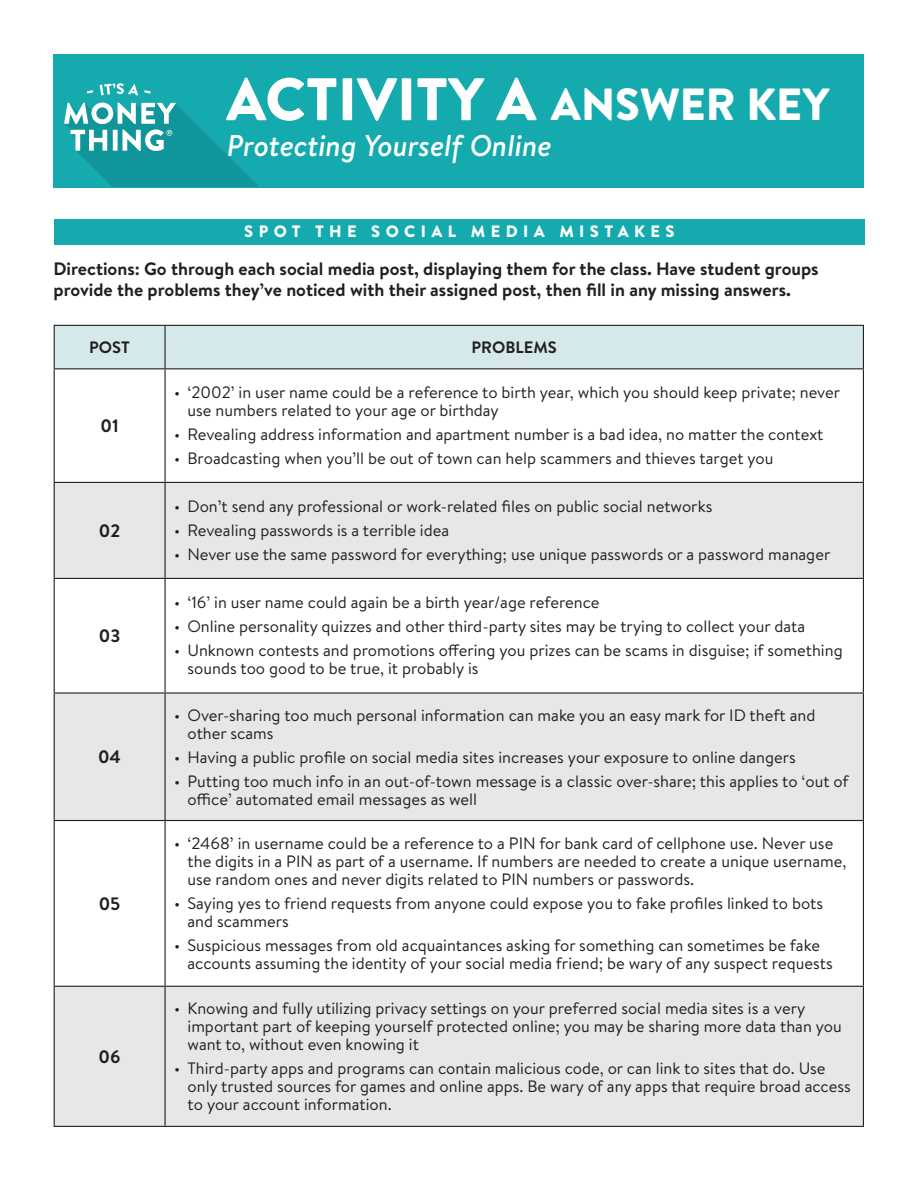
<style>
.page{position:relative;width:918px;height:1188px;background:#fff}
.page>*{position:absolute;margin:0;border:0;box-sizing:border-box;transform-origin:0 0}
.t1{font:900 60px "Brandon Text";color:#fff}
.t2{font:italic 500 30px "Brandon Text";color:#fff}
.Directions{font:700 18px/21px "Brandon Text";color:#231f20}
.Body_Copy{font:700 18px "Brandon Text";color:#231f20}
.t3{font:16.5px/18px "Brandon Text";color:#231f20}
.Subhead_-_White{font:900 16.5px "Brandon Text";letter-spacing:.325em;color:#fff}
.Body_Copy-2{font:700 16.5px "Brandon Text";color:#231f20}
.s1{font-size:45px}
</style>
<div class="page">
<div style="left:55px;top:326px;width:808px;height:42px;background:#d5e9eb"></div>
<svg style="left:55px;top:483px;width:808px;height:643px;fill:#e6e7e9"></svg>
<hr style="left:54px;top:325px;width:111px;height:1px;background:#231f20">
<hr style="left:54px;top:326px;width:1px;height:42px;background:#231f20">
<hr style="left:165px;top:325px;width:699px;height:1px;background:#231f20">
<hr style="left:164px;top:326px;width:2px;height:42px;background:#231f20">
<hr style="left:863px;top:326px;width:1px;height:42px;background:#231f20">
<hr style="left:54px;top:368px;width:111px;height:1px;background:#231f20">
<hr style="left:54px;top:369px;width:1px;height:113px;background:#231f20">
<hr style="left:165px;top:368px;width:699px;height:1px;background:#231f20">
<hr style="left:164px;top:369px;width:2px;height:113px;background:#231f20">
<hr style="left:863px;top:369px;width:1px;height:113px;background:#231f20">
<hr style="left:54px;top:482px;width:111px;height:1px;background:#231f20">
<hr style="left:54px;top:483px;width:1px;height:95px;background:#231f20">
<hr style="left:165px;top:482px;width:699px;height:1px;background:#231f20">
<hr style="left:164px;top:483px;width:2px;height:95px;background:#231f20">
<hr style="left:863px;top:483px;width:1px;height:95px;background:#231f20">
<hr style="left:54px;top:578px;width:111px;height:1px;background:#231f20">
<hr style="left:54px;top:579px;width:1px;height:113px;background:#231f20">
<hr style="left:165px;top:578px;width:699px;height:1px;background:#231f20">
<hr style="left:164px;top:579px;width:2px;height:113px;background:#231f20">
<hr style="left:863px;top:579px;width:1px;height:113px;background:#231f20">
<hr style="left:54px;top:692px;width:111px;height:2px;background:#231f20">
<hr style="left:54px;top:694px;width:1px;height:126px;background:#231f20">
<hr style="left:165px;top:692px;width:699px;height:2px;background:#231f20">
<hr style="left:164px;top:694px;width:2px;height:126px;background:#231f20">
<hr style="left:863px;top:694px;width:1px;height:126px;background:#231f20">
<hr style="left:54px;top:820px;width:111px;height:1px;background:#231f20">
<hr style="left:54px;top:821px;width:1px;height:165px;background:#231f20">
<hr style="left:165px;top:820px;width:699px;height:1px;background:#231f20">
<hr style="left:164px;top:821px;width:2px;height:165px;background:#231f20">
<hr style="left:863px;top:821px;width:1px;height:165px;background:#231f20">
<hr style="left:54px;top:986px;width:111px;height:1px;background:#231f20">
<hr style="left:54px;top:987px;width:1px;height:139px;background:#231f20">
<hr style="left:165px;top:986px;width:699px;height:1px;background:#231f20">
<hr style="left:164px;top:987px;width:2px;height:139px;background:#231f20">
<hr style="left:863px;top:987px;width:1px;height:139px;background:#231f20">
<hr style="left:54px;top:1126px;width:111px;height:1px;background:#231f20">
<hr style="left:165px;top:1126px;width:699px;height:1px;background:#231f20">
<div style="left:54px;top:219px;width:811px;height:26px;background:#15abae"></div>
<div style="left:54px;top:54px;width:810px;height:133px;background:#15abae"></div>
<svg style="left:100px;top:83px;width:38px;height:12px"></svg>
<svg style="left:87px;top:90px;width:6px;height:4px"></svg>
<svg style="left:144px;top:90px;width:7px;height:4px"></svg>
<svg style="left:64px;top:103px;width:195px;height:84px"></svg>
<p class="t1" style="left:226px;top:57px;width:605px">ACTIVITY A <span class="s1">ANSWER KEY</span></p>
<p class="t2" style="left:227px;top:125px;width:326px">Protecting Yourself Online</p>
<p class="Subhead_-_White" style="left:244px;top:220px;width:432px">SPOT THE SOCIAL MEDIA MISTAKES</p>
<p class="Directions" style="left:54px;top:258px;width:767px">Directions: Go through each social media post, displaying them for the class. Have student groups provide the problems they’ve noticed with their assigned post, then fill in any missing answers.</p>
<p class="Body_Copy-2" style="left:89px;top:336px;width:42px">POST</p>
<p class="Body_Copy-2" style="left:472px;top:336px;width:87px">PROBLEMS</p>
<p class="Body_Copy" style="left:100px;top:413px;width:20px">01</p>
<p class="Body_Copy" style="left:99px;top:518px;width:23px">02</p>
<p class="Body_Copy" style="left:99px;top:623px;width:23px">03</p>
<p class="Body_Copy" style="left:98px;top:744px;width:25px">04</p>
<p class="Body_Copy" style="left:99px;top:891px;width:23px">05</p>
<p class="Body_Copy" style="left:99px;top:1044px;width:23px">06</p>
<p class="t3" style="left:188px;top:383px;width:654px;text-indent:-14px">• ‘2002’ in user name could be a reference to birth year, which you should keep private; never use numbers related to your age or birthday</p>
<p class="t3" style="left:174px;top:425px;width:651px">• Revealing address information and apartment number is a bad idea, no matter the context</p>
<p class="t3" style="left:174px;top:449px;width:601px">• Broadcasting when you’ll be out of town can help scammers and thieves target you</p>
<p class="t3" style="left:174px;top:497px;width:540px">• Don’t send any professional or work-related files on public social networks</p>
<p class="t3" style="left:174px;top:521px;width:277px">• Revealing passwords is a terrible idea</p>
<p class="t3" style="left:174px;top:545px;width:658px">• Never use the same password for everything; use unique passwords or a password manager</p>
<p class="t3" style="left:174px;top:593px;width:427px">• ‘16’ in user name could again be a birth year/age reference</p>
<p class="t3" style="left:174px;top:617px;width:633px">• Online personality quizzes and other third-party sites may be trying to collect your data</p>
<p class="t3" style="left:188px;top:641px;width:657px;text-indent:-14px">• Unknown contests and promotions offering you prizes can be scams in disguise; if something sounds too good to be true, it probably is</p>
<p class="t3" style="left:188px;top:705px;width:629px;text-indent:-14px">• Over-sharing too much personal information can make you an easy mark for ID theft and other scams</p>
<p class="t3" style="left:174px;top:747px;width:623px">• Having a public profile on social media sites increases your exposure to online dangers</p>
<p class="t3" style="left:188px;top:771px;width:663px;text-indent:-14px">• Putting too much info in an out-of-town message is a classic over-share; this applies to ‘out of office’ automated email messages as well</p>
<p class="t3" style="left:188px;top:834px;width:660px;text-indent:-14px">• ‘2468’ in username could be a reference to a PIN for bank card of cellphone use. Never use the digits in a PIN as part of a username. If numbers are needed to create a unique username, use random ones and never digits related to PIN numbers or passwords.</p>
<p class="t3" style="left:188px;top:894px;width:637px;text-indent:-14px">• Saying yes to friend requests from anyone could expose you to fake profiles linked to bots and scammers</p>
<p class="t3" style="left:188px;top:936px;width:647px;text-indent:-14px">• Suspicious messages from old acquaintances asking for something can sometimes be fake accounts assuming the identity of your social media friend; be wary of any suspect requests</p>
<p class="t3" style="left:188px;top:999px;width:656px;text-indent:-14px">• Knowing and fully utilizing privacy settings on your preferred social media sites is a very important part of keeping yourself protected online; you may be sharing more data than you want to, without even knowing it</p>
<p class="t3" style="left:188px;top:1059px;width:665px;text-indent:-14px">• Third-party apps and programs can contain malicious code, or can link to sites that do. Use only trusted sources for games and online apps. Be wary of any apps that require broad access to your account information.</p>
</div>
